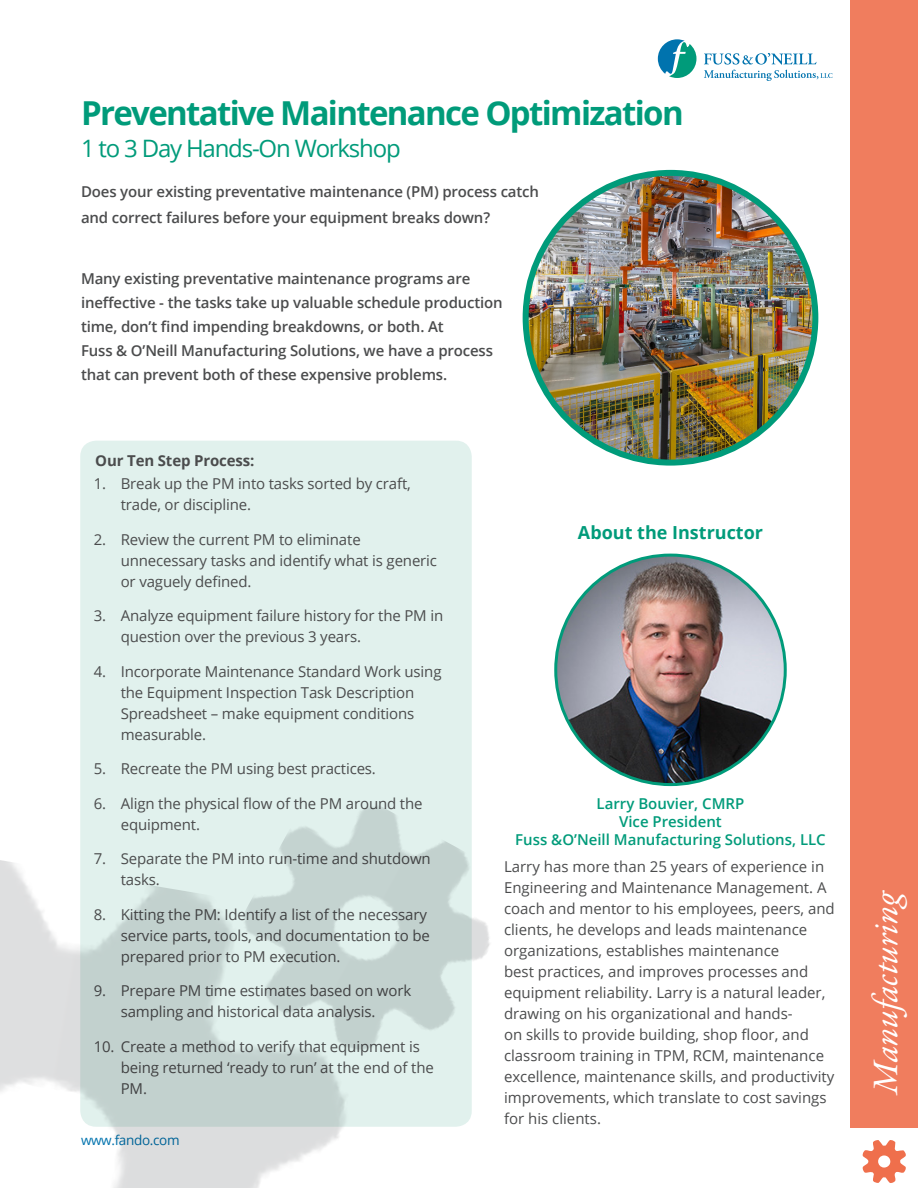
<style>
.page{position:relative;width:918px;height:1188px;background:#fff}
.page>*{position:absolute;margin:0;border:0;box-sizing:border-box;transform-origin:0 0}
.t1{font:italic 36px "Garamond Premr Pro";letter-spacing:-.005em;color:#fff}
.Practice_Area___Titl{font:700 33px "Open Sans";letter-spacing:-.05em;color:#009b7a}
.Practice_Area___Titl-2{font:24px "Open Sans";letter-spacing:-.05em;color:#009b7a}
.t2{font:700 18px "Open Sans";color:#009b7a}
.t3{font:15px/21px "Open Sans";letter-spacing:-.01em;color:#4b4c4d}
.Practice_Area___Intr{font:600 15px/24px "Open Sans";letter-spacing:-.01em;color:#4b4c4d}
.t4{font:600 15px "Open Sans";color:#009b7a}
.Practice_Area___Serv{font:700 15px "Open Sans";letter-spacing:-.01em;color:#4b4c4d}
.t5{font:13.5px "Open Sans";letter-spacing:-.025em;color:#0073ae}
</style>
<div class="page">
<svg style="left:658px;top:39px;width:38px;height:39px"></svg>
<svg style="left:704px;top:53px;width:129px;height:28px"></svg>
<div style="left:80px;top:441px;width:392px;height:686px;background:#e1f1ed;border-radius:16px"></div>
<div style="left:850px;top:0;width:68px;height:1128px;background:#f07d5e"></div>
<svg style="left:862px;top:1140px;width:44px;height:43px"></svg>
<img style="left:556px;top:555px;width:229px;height:230px;border-radius:115px">
<img style="left:526px;top:173px;width:289px;height:290px;border-radius:145px">
<img style="left:0;top:860px;width:346px;height:328px">
<img style="left:210px;top:806px;width:280px;height:281px">
<p class="Practice_Area___Titl" style="left:81px;top:90px;width:604px">Preventative Maintenance Optimization</p>
<p class="Practice_Area___Titl-2" style="left:81px;top:132px;width:321px">1 to 3 Day Hands-On Workshop</p>
<p class="Practice_Area___Intr" style="left:81px;top:179px;width:460px;line-height:25.5px">Does your existing preventative maintenance (PM) process catch and correct failures before your equipment breaks down?</p>
<p class="Practice_Area___Intr" style="left:81px;top:267px;width:423px">Many existing preventative maintenance programs are ineffective - the tasks take up valuable schedule production time, don’t find impending breakdowns, or both. At<br>Fuss &amp; O’Neill Manufacturing Solutions, we have a process that can prevent both of these expensive problems.</p>
<p class="Practice_Area___Serv" style="left:95px;top:450px;width:161px">Our Ten Step Process:</p>
<p class="t3" style="left:121px;top:473px;width:292px;text-indent:-27px">1. Break up the PM into tasks sorted by craft, trade, or discipline.</p>
<p class="t3" style="left:121px;top:528px;width:318px;text-indent:-27px">2. Review the current PM to eliminate unnecessary tasks and identify what is generic or vaguely defined.</p>
<p class="t3" style="left:121px;top:605px;width:324px;text-indent:-27px">3. Analyze equipment failure history for the PM in question over the previous 3 years.</p>
<p class="t3" style="left:121px;top:660px;width:322px;text-indent:-27px">4. Incorporate Maintenance Standard Work using the Equipment Inspection Task Description Spreadsheet – make equipment conditions measurable.</p>
<p class="t3" style="left:94px;top:758px;width:284px">5. Recreate the PM using best practices.</p>
<p class="t3" style="left:121px;top:792px;width:303px;text-indent:-27px">6. Align the physical flow of the PM around the equipment.</p>
<p class="t3" style="left:121px;top:848px;width:312px;text-indent:-27px">7. Separate the PM into run-time and shutdown tasks.</p>
<p class="t3" style="left:121px;top:903px;width:311px;text-indent:-27px">8. Kitting the PM: Identify a list of the necessary service parts, tools, and documentation to be prepared prior to PM execution.</p>
<p class="t3" style="left:94px;top:980px;width:319px;text-align:center">9. Prepare PM time estimates based on work sampling and historical data analysis.</p>
<p class="t3" style="left:121px;top:1035px;width:315px;text-indent:-27px">10. Create a method to verify that equipment is being returned ‘ready to run’ at the end of the<br>PM.</p>
<p class="t5" style="left:81px;top:1131px;width:100px">www.fando.com</p>
<p class="t2" style="left:578px;top:519px;width:187px">About the Instructor</p>
<p class="t4" style="left:597px;top:793px;width:149px">Larry Bouvier, CMRP</p>
<p class="t4" style="left:619px;top:811px;width:104px">Vice President</p>
<p class="t4" style="left:515px;top:829px;width:312px">Fuss &amp;O’Neill Manufacturing Solutions, LLC</p>
<p class="t3" style="left:504px;top:856px;width:332px">Larry has more than 25 years of experience in Engineering and Maintenance Management. A coach and mentor to his employees, peers, and clients, he develops and leads maintenance organizations, establishes maintenance<br>best practices, and improves processes and equipment reliability. Larry is a natural leader, drawing on his organizational and hands-<br>on skills to provide building, shop floor, and classroom training in TPM, RCM, maintenance excellence, maintenance skills, and productivity improvements, which translate to cost savings for his clients.</p>
<p class="t1" style="left:863px;top:1094px;width:208px;rotate:-90deg">Manufacturing</p>
</div>
